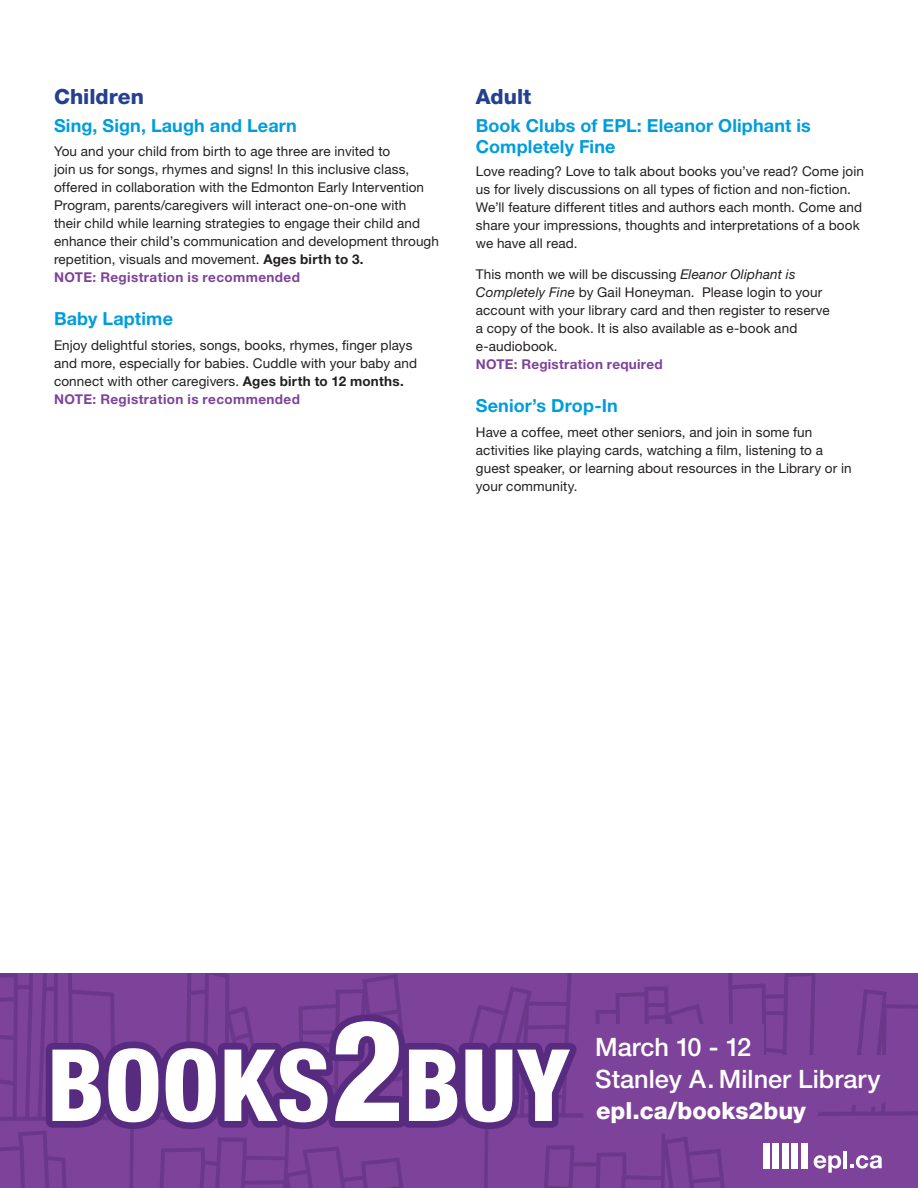
<style>
.page{position:relative;width:918px;height:1188px;background:#fff}
.page>*{position:absolute;margin:0;border:0;box-sizing:border-box;transform-origin:0 0}
.t1{font:800 condensed 99.9px "Helvetica Neue LT Std";color:#fff}
.t2{font:500 25.35px/32.1px "Helvetica Neue LT Std";color:#fff}
.t3{font:800 23.7px "Helvetica Neue LT Std";color:#fff}
.t4{font:800 21px "Helvetica Neue LT Std";color:#25408f}
.Body{font:700 18px/21.6px "Helvetica Neue LT Std";letter-spacing:.005em;color:#009ddc}
.Body-2{font:13.5px/18px "Helvetica Neue LT Std";letter-spacing:.01em;color:#231f20}
.Small_Body{font:13.5px/18px "Helvetica Neue LT Std";letter-spacing:.01em;color:#231f20}
.s1{font-weight:700}
.s2{font-weight:700;color:#7d4299}
.s3{font-style:italic}
.s4{font-size:141px}
</style>
<div class="page">
<svg style="left:0;top:974px;width:918px;height:214px;background:#7a4097"></svg>
<svg style="left:46px;top:1014px;width:531px;height:115px;background:#613286"></svg>
<div style="left:582px;top:1024px;width:319px;height:122px;background:#7d4299"></div>
<svg style="left:814px;top:1155px;width:27px;height:18px"></svg>
<hr style="left:843px;top:1151px;width:4px;height:17px;background:#fff">
<svg style="left:850px;top:1155px;width:32px;height:14px"></svg>
<div style="left:772px;top:1143px;width:7px;height:25px;background:#fff"></div>
<div style="left:782px;top:1143px;width:6px;height:25px;background:#fff"></div>
<div style="left:791px;top:1143px;width:7px;height:25px;background:#fff"></div>
<div style="left:801px;top:1143px;width:6px;height:25px;background:#fff"></div>
<div style="left:763px;top:1143px;width:6px;height:25px;background:#fff"></div>
<p class="t4" style="left:54px;top:84px;width:91px">Children</p>
<p class="Body" style="left:54px;top:114px;width:244px">Sing, Sign, Laugh and Learn</p>
<p class="Body-2" style="left:54px;top:142px;width:387px">You and your child from birth to age three are invited to<br>join us for songs, rhymes and signs! In this inclusive class, offered in collaboration with the Edmonton Early Intervention Program, parents/caregivers will interact one-on-one with<br>their child while learning strategies to engage their child and enhance their child’s communication and development through repetition, visuals and movement. <span class="s1">Ages birth to 3.<br></span><span class="s2">NOTE: Registration is recommended</span></p>
<p class="Body" style="left:54px;top:308px;width:121px">Baby Laptime</p>
<p class="Body-2" style="left:54px;top:336px;width:365px">Enjoy delightful stories, songs, books, rhymes, finger plays and more, especially for babies. Cuddle with your baby and connect with other caregivers. <span class="s1">Ages birth to 12 months.<br></span><span class="s2">NOTE: Registration is recommended</span></p>
<p class="t4" style="left:476px;top:84px;width:57px">Adult</p>
<p class="Body" style="left:476px;top:114px;width:337px">Book Clubs of EPL: Eleanor Oliphant is<br>Completely Fine</p>
<p class="Small_Body" style="left:476px;top:162px;width:390px">Love reading? Love to talk about books you’ve read? Come join us for lively discussions on all types of fiction and non-fiction.<br>We’ll feature different titles and authors each month. Come and share your impressions, thoughts and interpretations of a book we have all read.</p>
<p class="Body-2" style="left:476px;top:265px;width:355px">This month we will be discussing <span class="s3">Eleanor Oliphant is Completely Fine</span> by Gail Honeyman. Please login to your account with your library card and then register to reserve a copy of the book. It is also available as e-book and e-audiobook.<br><span class="s2">NOTE: Registration required</span></p>
<p class="Body" style="left:476px;top:394px;width:144px">Senior’s Drop-In</p>
<p class="Body-2" style="left:476px;top:423px;width:377px">Have a coffee, meet other seniors, and join in some fun activities like playing cards, watching a film, listening to a guest speaker, or learning about resources in the Library or in your community.</p>
<p class="t1" style="left:47px;top:1024px;width:525px">BOOKS<span class="s4">2</span>BUY</p>
<p class="t2" style="left:595px;top:1031px;width:287px">March 10 - 12<br>Stanley A. Milner Library</p>
<p class="t3" style="left:596px;top:1097px;width:211px">epl.ca/books2buy</p>
</div>
